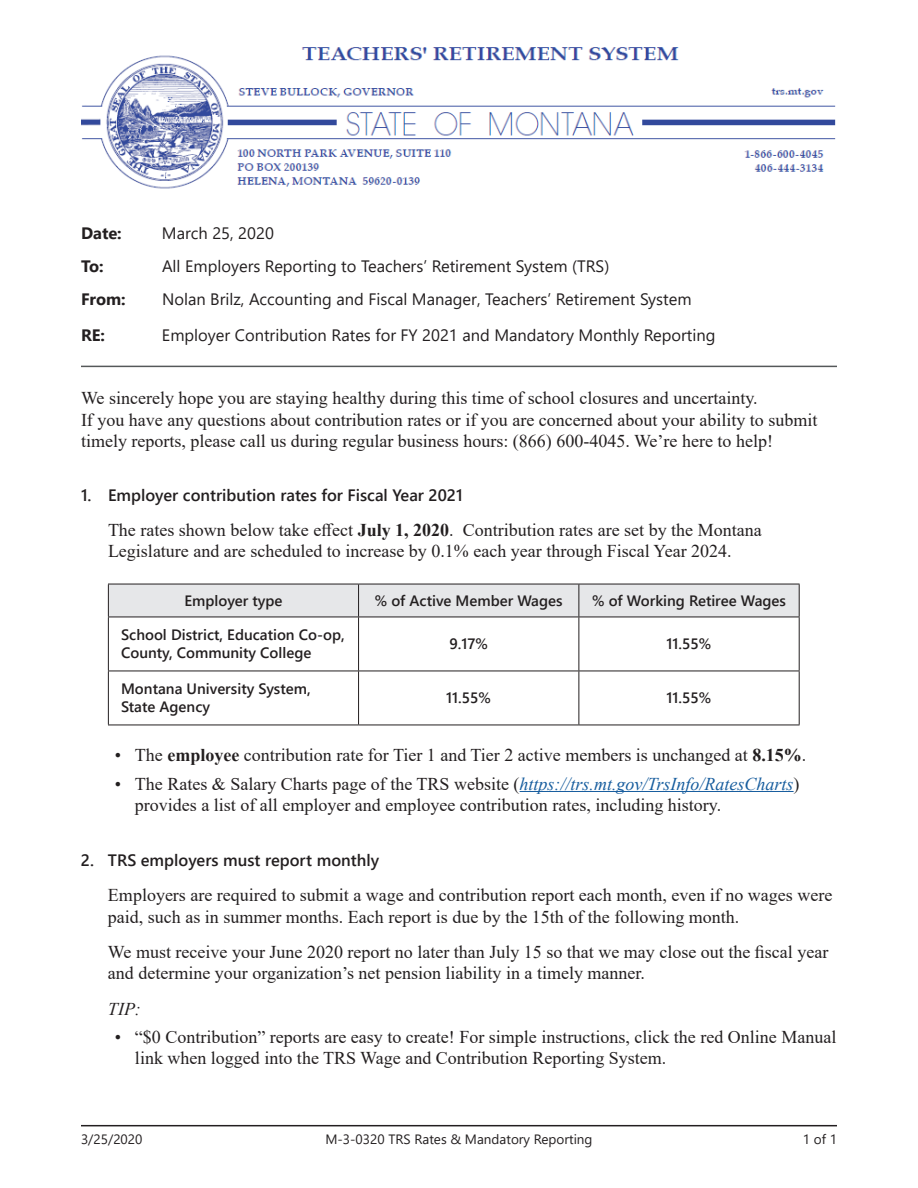
<style>
.page{position:relative;width:918px;height:1188px;background:#fff}
.page>*{position:absolute;margin:0;border:0;box-sizing:border-box;transform-origin:0 0}
.t1{font:18px/21.6px "Times New Roman";color:#231f20}
.t2{font:italic 18px "Times New Roman";color:#231f20}
.t3{font:16.5px "Segoe UI";color:#231f20}
.t4{font:600 16.5px "Segoe UI";color:#231f20}
.t5{font:700 16.5px "Segoe UI";color:#231f20}
.t6{font:600 15px/18px "Segoe UI";color:#231f20}
.t7{font:13.5px "Segoe UI";color:#231f20}
.s1{font-weight:700}
.s2{font-style:italic;color:#175d9e}
</style>
<div class="page">
<hr style="left:81px;top:1125px;width:756px;height:1px;background:#231f20">
<img style="left:81px;top:47px;width:755px;height:142px">
<hr style="left:520px;top:791px;width:274px;height:1px;background:#175d9e">
<div style="left:109px;top:585px;width:690px;height:32px;background:#e6e7e9"></div>
<hr style="left:108px;top:584px;width:251px;height:1px;background:#231f20">
<hr style="left:108px;top:584px;width:1px;height:33px;background:#231f20">
<hr style="left:359px;top:584px;width:220px;height:1px;background:#231f20">
<hr style="left:358px;top:584px;width:1px;height:33px;background:#231f20">
<hr style="left:579px;top:584px;width:221px;height:1px;background:#231f20">
<hr style="left:579px;top:584px;width:1px;height:33px;background:#231f20">
<hr style="left:799px;top:584px;width:1px;height:33px;background:#231f20">
<hr style="left:108px;top:617px;width:251px;height:1px;background:#231f20">
<hr style="left:108px;top:617px;width:1px;height:54px;background:#231f20">
<hr style="left:359px;top:617px;width:220px;height:1px;background:#231f20">
<hr style="left:358px;top:617px;width:1px;height:54px;background:#231f20">
<hr style="left:579px;top:617px;width:221px;height:1px;background:#231f20">
<hr style="left:579px;top:617px;width:1px;height:54px;background:#231f20">
<hr style="left:799px;top:617px;width:1px;height:54px;background:#231f20">
<hr style="left:108px;top:671px;width:251px;height:1px;background:#231f20">
<hr style="left:108px;top:671px;width:1px;height:54px;background:#231f20">
<hr style="left:359px;top:671px;width:220px;height:1px;background:#231f20">
<hr style="left:358px;top:671px;width:1px;height:54px;background:#231f20">
<hr style="left:579px;top:671px;width:221px;height:1px;background:#231f20">
<hr style="left:579px;top:671px;width:1px;height:54px;background:#231f20">
<hr style="left:799px;top:671px;width:1px;height:54px;background:#231f20">
<hr style="left:108px;top:725px;width:251px;height:1px;background:#231f20">
<hr style="left:359px;top:725px;width:220px;height:1px;background:#231f20">
<hr style="left:579px;top:725px;width:221px;height:1px;background:#231f20">
<hr style="left:81px;top:366px;width:756px;height:1px;background:#191d1e">
<p class="t5" style="left:81px;top:217px;width:42px">Date:</p>
<p class="t3" style="left:162px;top:217px;width:113px">March 25, 2020</p>
<p class="t5" style="left:81px;top:251px;width:24px">To:</p>
<p class="t3" style="left:162px;top:251px;width:449px">All Employers Reporting to Teachers’ Retirement System (TRS)</p>
<p class="t5" style="left:81px;top:284px;width:46px">From:</p>
<p class="t3" style="left:162px;top:284px;width:531px">Nolan Brilz, Accounting and Fiscal Manager, Teachers’ Retirement System</p>
<p class="t5" style="left:81px;top:319px;width:26px">RE:</p>
<p class="t3" style="left:162px;top:319px;width:555px">Employer Contribution Rates for FY 2021 and Mandatory Monthly Reporting</p>
<p class="t1" style="left:81px;top:387px;width:678px">We sincerely hope you are staying healthy during this time of school closures and uncertainty.</p>
<p class="t1" style="left:81px;top:408px;width:738px">If you have any questions about contribution rates or if you are concerned about your ability to submit timely reports, please call us during regular business hours: (866) 600-4045. We’re here to help!</p>
<p class="t4" style="left:81px;top:479px;width:383px">1. Employer contribution rates for Fiscal Year 2021</p>
<p class="t1" style="left:108px;top:518px;width:655px">The rates shown below take effect <span class="s1">July 1, 2020</span>. Contribution rates are set by the Montana<br>Legislature and are scheduled to increase by 0.1% each year through Fiscal Year 2024.</p>
<p class="t6" style="left:184px;top:590px;width:100px">Employer type</p>
<p class="t6" style="left:375px;top:590px;width:189px">% of Active Member Wages</p>
<p class="t6" style="left:592px;top:590px;width:195px">% of Working Retiree Wages</p>
<p class="t6" style="left:121px;top:625px;width:225px">School District, Education Co-op,<br>County, Community College</p>
<p class="t6" style="left:449px;top:634px;width:40px">9.17%</p>
<p class="t6" style="left:667px;top:634px;width:46px">11.55%</p>
<p class="t6" style="left:121px;top:679px;width:191px">Montana University System,<br>State Agency</p>
<p class="t6" style="left:446px;top:688px;width:46px">11.55%</p>
<p class="t6" style="left:667px;top:688px;width:46px">11.55%</p>
<p class="t1" style="left:115px;top:744px;width:693px">• The <span class="s1">employee</span> contribution rate for Tier 1 and Tier 2 active members is unchanged at <span class="s1">8.15%</span>.</p>
<p class="t1" style="left:135px;top:772px;width:666px;text-indent:-20px">• The Rates &amp; Salary Charts page of the TRS website (<span class="s2">https://trs.mt.gov/TrsInfo/RatesCharts</span>) provides a list of all employer and employee contribution rates, including history.</p>
<p class="t4" style="left:81px;top:845px;width:300px">2. TRS employers must report monthly</p>
<p class="t1" style="left:108px;top:884px;width:726px">Employers are required to submit a wage and contribution report each month, even if no wages were paid, such as in summer months. Each report is due by the 15th of the following month.</p>
<p class="t1" style="left:108px;top:940px;width:722px">We must receive your June 2020 report no later than July 15 so that we may close out the fiscal year and determine your organization’s net pension liability in a timely manner.</p>
<p class="t2" style="left:108px;top:996px;width:34px">TIP:</p>
<p class="t1" style="left:135px;top:1025px;width:703px;text-indent:-20px">• “$0 Contribution” reports are easy to create! For simple instructions, click the red Online Manual link when logged into the TRS Wage and Contribution Reporting System.</p>
<p class="t7" style="left:81px;top:1126px;width:63px">3/25/2020</p>
<p class="t7" style="left:325px;top:1126px;width:269px">M-3-0320 TRS Rates &amp; Mandatory Reporting</p>
<p class="t7" style="left:803px;top:1126px;width:36px">1 of 1</p>
</div>
